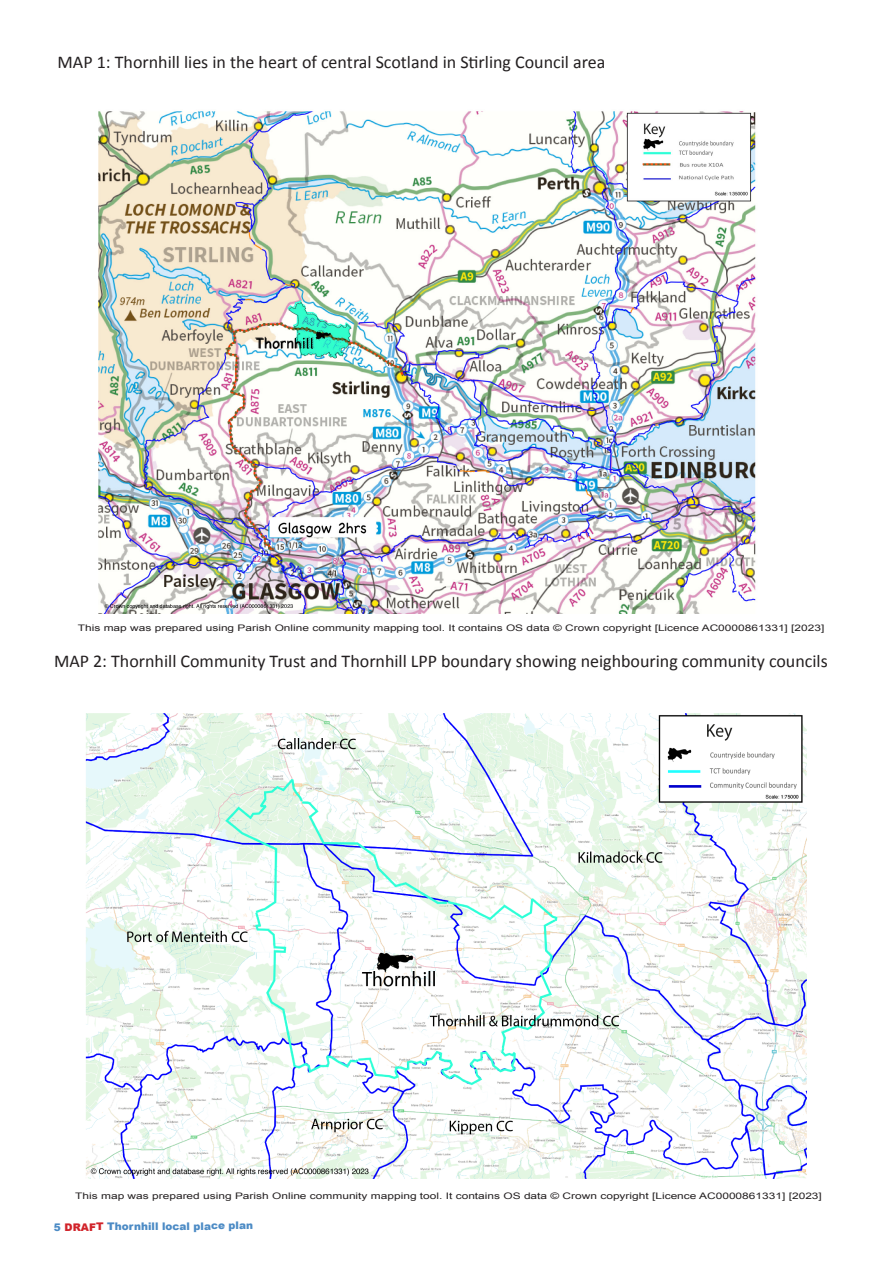
<style>
.page{position:relative;width:893px;height:1263px;background:#fff}
.page>*{position:absolute;margin:0;border:0;box-sizing:border-box;transform-origin:0 0}
.t1{font:18px "Calibri";color:#231f20}
.t2{font:900 10.5px "Arial";color:#4c8bc5}
.t3{font:9px "Arial";color:#231f20;scale:1.32 1}
.s1{color:#d1232a}
</style>
<div class="page">
<img style="left:99px;top:111px;width:657px;height:502px">
<img style="left:85px;top:713px;width:722px;height:465px">
<p class="t1" style="left:58px;top:50px;width:549px">MAP 1: Thornhill lies in the heart of central Scotland in Stirling Council area</p>
<p class="t3" style="left:78px;top:622px;width:567px">This map was prepared using Parish Online community mapping tool. It contains OS data © Crown copyright [Licence AC0000861331] [2023]</p>
<p class="t1" style="left:54px;top:650px;width:775px">MAP 2: Thornhill Community Trust and Thornhill LPP boundary showing neighbouring community councils</p>
<p class="t3" style="left:75px;top:1190px;width:567px">This map was prepared using Parish Online community mapping tool. It contains OS data © Crown copyright [Licence AC0000861331] [2023]</p>
<p class="t2" style="left:54px;top:1220px;width:201px;rotate:-1deg">5 <span class="s1">DRAFT</span> Thornhill local place plan</p>
</div>
